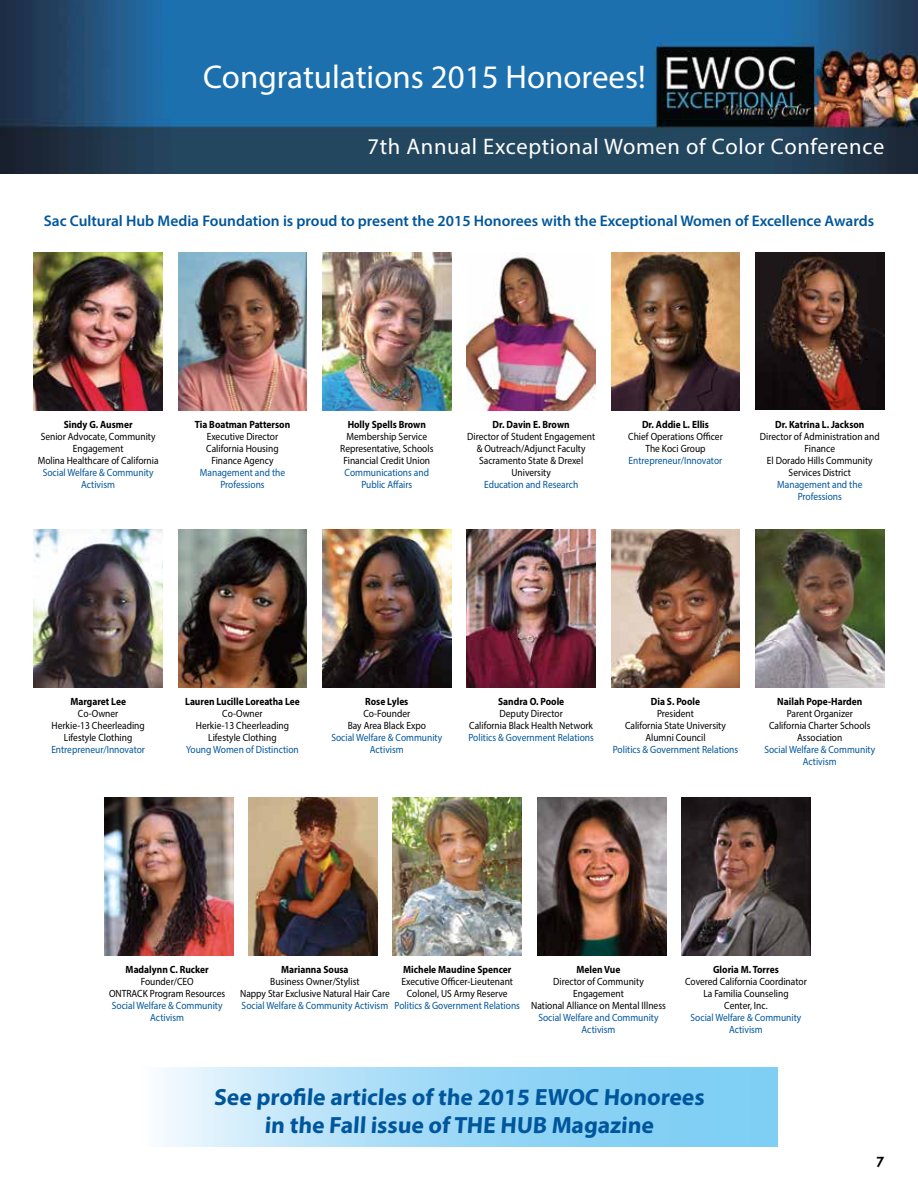
<style>
.page{position:relative;width:918px;height:1188px;background:#fff}
.page>*{position:absolute;margin:0;border:0;box-sizing:border-box;transform-origin:0 0}
.t1{font:33px "Myriad Pro";color:#fff}
.t2{font:700 23.55px/28.2px "Myriad Pro";color:#00569c;text-align:center}
.t3{font:22.5px "Myriad Pro";letter-spacing:.03em;color:#fff}
.t4{font:600 15.45px "Myriad Pro";color:#00569c}
.t5{font:800 13.5px "Futura";color:#000}
.t6{font:10.5px/12px "Myriad Pro";color:#000;text-align:center;scale:.9 1}
.t7{font:10.5px/12px "Myriad Pro";color:#00569c;text-align:center;scale:.9 1}
.t8{font:700 10.5px "Myriad Pro";color:#000;scale:.9 1}
</style>
<div class="page">
<svg style="left:161px;top:1067px;width:617px;height:80px;background:#a4dbf7"></svg>
<img style="left:0;top:0;width:918px;height:174px">
<img style="left:34px;top:252px;width:129px;height:159px">
<img style="left:34px;top:530px;width:129px;height:158px">
<img style="left:104px;top:797px;width:129px;height:158px">
<img style="left:178px;top:253px;width:129px;height:158px">
<img style="left:178px;top:529px;width:129px;height:159px">
<img style="left:249px;top:797px;width:128px;height:158px">
<img style="left:322px;top:253px;width:129px;height:158px">
<img style="left:322px;top:529px;width:129px;height:159px">
<img style="left:393px;top:797px;width:129px;height:158px">
<img style="left:467px;top:253px;width:129px;height:158px">
<img style="left:467px;top:529px;width:129px;height:158px">
<img style="left:537px;top:797px;width:129px;height:158px">
<img style="left:611px;top:253px;width:129px;height:158px">
<img style="left:611px;top:529px;width:129px;height:159px">
<img style="left:681px;top:797px;width:129px;height:158px">
<img style="left:755px;top:253px;width:129px;height:156px">
<img style="left:755px;top:529px;width:129px;height:159px">
<h1 class="t1" style="left:203px;top:57px;width:444px">Congratulations 2015 Honorees!</h1>
<h3 class="t3" style="left:368px;top:133px;width:518px">7th Annual Exceptional Women of Color Conference</h3>
<h3 class="t4" style="left:44px;top:211px;width:832px">Sac Cultural Hub Media Foundation is proud to present the 2015 Honorees with the Exceptional Women of Excellence Awards</h3>
<p class="t8" style="left:64px;top:418px;width:78px">Sindy G. Ausmer</p>
<p class="t6" style="left:38px;top:430px;width:136px">Senior Advocate, Community<br>Engagement<br>Molina Healthcare of California</p>
<p class="t7" style="left:43px;top:466px;width:125px">Social Welfare &amp; Community<br>Activism</p>
<p class="t8" style="left:195px;top:418px;width:108px">Tia Boatman Patterson</p>
<p class="t6" style="left:206px;top:430px;width:82px">Executive Director<br>California Housing<br>Finance Agency</p>
<p class="t7" style="left:200px;top:466px;width:96px">Management and the<br>Professions</p>
<p class="t8" style="left:348px;top:418px;width:88px">Holly Spells Brown</p>
<p class="t6" style="left:340px;top:430px;width:105px">Membership Service<br>Representative, Schools<br>Financial Credit Union</p>
<p class="t7" style="left:345px;top:466px;width:95px">Communications and<br>Public Affairs</p>
<p class="t8" style="left:493px;top:418px;width:87px">Dr. Davin E. Brown</p>
<p class="t6" style="left:467px;top:430px;width:144px">Director of Student Engagement &amp; Outreach/Adjunct Faculty<br>Sacramento State &amp; Drexel<br>University</p>
<p class="t7" style="left:484px;top:478px;width:106px">Education and Research</p>
<p class="t8" style="left:642px;top:418px;width:76px">Dr. Addie L. Ellis</p>
<p class="t6" style="left:628px;top:430px;width:107px">Chief Operations Officer<br>The Koci Group</p>
<p class="t7" style="left:629px;top:454px;width:106px">Entrepreneur/Innovator</p>
<p class="t8" style="left:775px;top:418px;width:101px">Dr. Katrina L. Jackson</p>
<p class="t6" style="left:760px;top:430px;width:135px">Director of Administration and<br>Finance<br>El Dorado Hills Community<br>Services District</p>
<p class="t7" style="left:777px;top:478px;width:96px">Management and the<br>Professions</p>
<p class="t8" style="left:70px;top:694px;width:63px">Margaret Lee</p>
<p class="t6" style="left:52px;top:707px;width:105px">Co-Owner<br>Herkie-13 Cheerleading<br>Lifestyle Clothing</p>
<p class="t7" style="left:51px;top:743px;width:106px">Entrepreneur/Innovator</p>
<p class="t8" style="left:185px;top:694px;width:129px">Lauren Lucille Loreatha Lee</p>
<p class="t6" style="left:196px;top:707px;width:105px">Co-Owner<br>Herkie-13 Cheerleading<br>Lifestyle Clothing</p>
<p class="t7" style="left:186px;top:743px;width:127px">Young Women of Distinction</p>
<p class="t8" style="left:365px;top:695px;width:49px">Rose Lyles</p>
<p class="t6" style="left:348px;top:707px;width:88px">Co-Founder<br>Bay Area Black Expo</p>
<p class="t7" style="left:331px;top:731px;width:125px">Social Welfare &amp; Community<br>Activism</p>
<p class="t8" style="left:498px;top:695px;width:75px">Sandra O. Poole</p>
<p class="t6" style="left:469px;top:707px;width:139px">Deputy Director<br>California Black Health Network</p>
<p class="t7" style="left:469px;top:731px;width:141px">Politics &amp; Government Relations</p>
<p class="t8" style="left:651px;top:695px;width:56px">Dia S. Poole</p>
<p class="t6" style="left:625px;top:707px;width:114px">President<br>California State University<br>Alumni Council</p>
<p class="t7" style="left:613px;top:743px;width:141px">Politics &amp; Government Relations</p>
<p class="t8" style="left:777px;top:695px;width:96px">Nailah Pope-Harden</p>
<p class="t6" style="left:769px;top:707px;width:114px">Parent Organizer<br>California Charter Schools<br>Association</p>
<p class="t7" style="left:764px;top:743px;width:125px">Social Welfare &amp; Community<br>Activism</p>
<p class="t8" style="left:126px;top:962px;width:94px">Madalynn C. Rucker</p>
<p class="t6" style="left:109px;top:975px;width:131px">Founder/CEO<br>ONTRACK Program Resources</p>
<p class="t7" style="left:112px;top:999px;width:125px">Social Welfare &amp; Community<br>Activism</p>
<p class="t8" style="left:403px;top:962px;width:122px">Michele Maudine Spencer</p>
<p class="t6" style="left:402px;top:975px;width:125px">Executive Officer-Lieutenant<br>Colonel, US Army Reserve</p>
<p class="t7" style="left:395px;top:999px;width:141px">Politics &amp; Government Relations</p>
<p class="t8" style="left:281px;top:962px;width:76px">Marianna Sousa</p>
<p class="t6" style="left:240px;top:975px;width:168px">Business Owner/Stylist<br>Nappy Star Exclusive Natural Hair Care</p>
<p class="t7" style="left:242px;top:999px;width:164px">Social Welfare &amp; Community Activism</p>
<p class="t8" style="left:577px;top:962px;width:50px">Melen Vue</p>
<p class="t6" style="left:531px;top:975px;width:151px">Director of Community<br>Engagement<br>National Alliance on Mental Illness</p>
<p class="t7" style="left:538px;top:1011px;width:135px">Social Welfare and Community<br>Activism</p>
<p class="t8" style="left:713px;top:962px;width:74px">Gloria M. Torres</p>
<p class="t6" style="left:685px;top:975px;width:137px">Covered California Coordinator<br>La Familia Counseling<br>Center, Inc.</p>
<p class="t7" style="left:691px;top:1011px;width:125px">Social Welfare &amp; Community<br>Activism</p>
<h2 class="t2" style="left:214px;top:1082px;width:494px">See profile articles of the 2015 EWOC Honorees in the Fall issue of THE HUB Magazine</h2>
<p class="t5" style="left:877px;top:1153px;width:9px">7</p>
</div>
